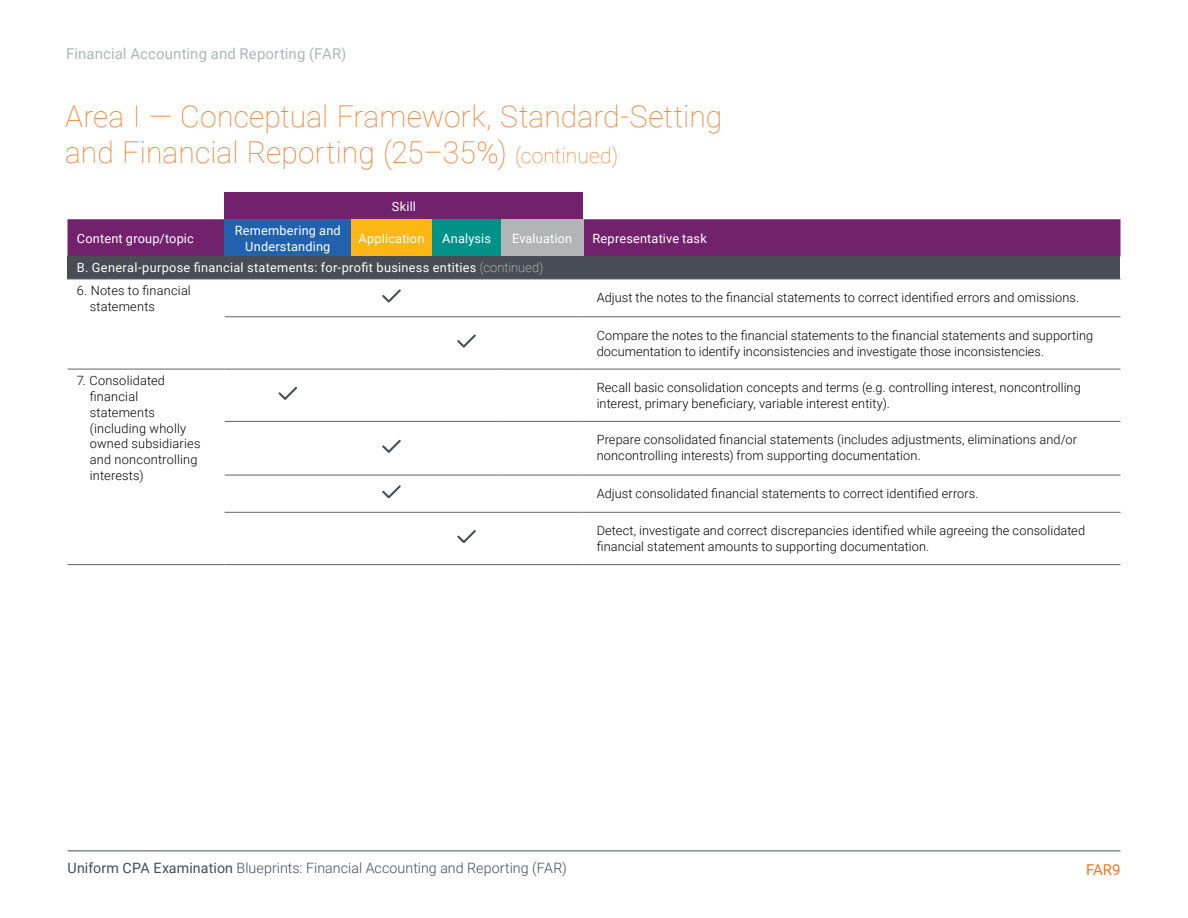
<style>
.page{position:relative;width:1188px;height:918px;background:#fff}
.page>*{position:absolute;margin:0;border:0;box-sizing:border-box;transform-origin:0 0}
.t1{font:100 30px/36px "Roboto";letter-spacing:.005em;color:#f47521}
.t2{font:15px "Roboto";letter-spacing:.005em;color:#b2b5b6}
.t3{font:15px "Roboto";color:#f47521}
.t4{font:300 14.25px "Roboto";letter-spacing:.005em;color:#474c55}
.t5{font:300 12.75px/15.8px "Roboto";letter-spacing:.005em;color:#000}
.t6{font:12.75px/15.8px "Roboto";letter-spacing:.015em;color:#fff;text-align:center}
.s1{font-size:21px}
.s2{font-weight:100}
.s3{font-weight:400}
</style>
<div class="page">
<hr style="left:68px;top:850px;width:1052px;height:1px;background:#474c55">
<div style="left:225px;top:192px;width:358px;height:27px;background:#72226d"></div>
<div style="left:68px;top:219px;width:1052px;height:38px;background:#72226d"></div>
<div style="left:225px;top:219px;width:126px;height:38px;background:#2261ae"></div>
<div style="left:351px;top:219px;width:81px;height:38px;background:#fdb714"></div>
<div style="left:432px;top:219px;width:69px;height:38px;background:#009189"></div>
<div style="left:501px;top:219px;width:82px;height:38px;background:#b2b5b6"></div>
<div style="left:68px;top:257px;width:1052px;height:22px;background:#474c55"></div>
<svg style="left:68px;top:316px;width:1052px;height:197px"></svg>
<hr style="left:68px;top:564px;width:157px;height:1px;background:#636466">
<hr style="left:351px;top:279px;width:81px;height:1px;background:#636466">
<hr style="left:351px;top:317px;width:81px;height:1px;background:#636466">
<hr style="left:432px;top:317px;width:69px;height:1px;background:#636466">
<hr style="left:225px;top:369px;width:126px;height:1px;background:#636466">
<hr style="left:432px;top:369px;width:69px;height:1px;background:#636466">
<hr style="left:225px;top:421px;width:126px;height:1px;background:#636466">
<hr style="left:351px;top:421px;width:81px;height:1px;background:#636466">
<hr style="left:351px;top:475px;width:81px;height:1px;background:#636466">
<hr style="left:351px;top:512px;width:81px;height:1px;background:#636466">
<hr style="left:432px;top:512px;width:69px;height:1px;background:#636466">
<hr style="left:432px;top:564px;width:69px;height:1px;background:#636466">
<hr style="left:68px;top:279px;width:157px;height:1px;background:#636466">
<hr style="left:68px;top:369px;width:157px;height:1px;background:#636466">
<hr style="left:225px;top:279px;width:126px;height:1px;background:#636466">
<hr style="left:432px;top:279px;width:69px;height:1px;background:#636466">
<hr style="left:501px;top:279px;width:82px;height:1px;background:#636466">
<hr style="left:583px;top:279px;width:537px;height:1px;background:#636466">
<hr style="left:225px;top:317px;width:126px;height:1px;background:#636466">
<hr style="left:501px;top:317px;width:82px;height:1px;background:#636466">
<hr style="left:583px;top:317px;width:537px;height:1px;background:#636466">
<hr style="left:351px;top:369px;width:81px;height:1px;background:#636466">
<hr style="left:501px;top:369px;width:82px;height:1px;background:#636466">
<hr style="left:583px;top:369px;width:537px;height:1px;background:#636466">
<hr style="left:432px;top:421px;width:69px;height:1px;background:#636466">
<hr style="left:501px;top:421px;width:82px;height:1px;background:#636466">
<hr style="left:583px;top:421px;width:537px;height:1px;background:#636466">
<hr style="left:225px;top:475px;width:126px;height:1px;background:#636466">
<hr style="left:432px;top:475px;width:69px;height:1px;background:#636466">
<hr style="left:501px;top:475px;width:82px;height:1px;background:#636466">
<hr style="left:583px;top:475px;width:537px;height:1px;background:#636466">
<hr style="left:225px;top:512px;width:126px;height:1px;background:#636466">
<hr style="left:501px;top:512px;width:82px;height:1px;background:#636466">
<hr style="left:583px;top:512px;width:537px;height:1px;background:#636466">
<hr style="left:225px;top:564px;width:126px;height:1px;background:#636466">
<hr style="left:351px;top:564px;width:81px;height:1px;background:#636466">
<hr style="left:501px;top:564px;width:82px;height:1px;background:#636466">
<hr style="left:583px;top:564px;width:537px;height:1px;background:#636466">
<svg style="left:382px;top:289px;width:19px;height:14px"></svg>
<svg style="left:455px;top:333px;width:23px;height:17px"></svg>
<svg style="left:277px;top:385px;width:22px;height:17px"></svg>
<svg style="left:380px;top:438px;width:23px;height:17px"></svg>
<svg style="left:380px;top:483px;width:23px;height:17px"></svg>
<svg style="left:457px;top:530px;width:19px;height:13px"></svg>
<p class="t2" style="left:66px;top:43px;width:282px">Financial Accounting and Reporting (FAR)</p>
<h1 class="t1" style="left:65px;top:97px;width:659px">Area I — Conceptual Framework, Standard-Setting and Financial Reporting (25–35%) <span class="s1">(continued)</span></h1>
<p class="t6" style="left:392px;top:198px;width:26px">Skill</p>
<p class="t6" style="left:77px;top:230px;width:118px">Content group/topic</p>
<p class="t6" style="left:235px;top:222px;width:107px">Remembering and<br>Understanding</p>
<p class="t6" style="left:359px;top:230px;width:67px">Application</p>
<p class="t6" style="left:442px;top:230px;width:50px">Analysis</p>
<p class="t6" style="left:512px;top:230px;width:61px">Evaluation</p>
<p class="t6" style="left:593px;top:230px;width:116px">Representative task</p>
<p class="t6" style="left:77px;top:260px;width:468px">B. General-purpose financial statements: for-profit business entities <span class="s2">(continued)</span></p>
<p class="t5" style="left:90px;top:282px;width:102px;text-indent:-13px">6. Notes to financial statements</p>
<p class="t5" style="left:597px;top:289px;width:484px">Adjust the notes to the financial statements to correct identified errors and omissions.</p>
<p class="t5" style="left:597px;top:327px;width:498px">Compare the notes to the financial statements to the financial statements and supporting documentation to identify inconsistencies and investigate those inconsistencies.</p>
<p class="t5" style="left:90px;top:373px;width:112px;text-indent:-13px">7. Consolidated financial statements (including wholly owned subsidiaries and noncontrolling interests)</p>
<p class="t5" style="left:597px;top:379px;width:486px">Recall basic consolidation concepts and terms (e.g. controlling interest, noncontrolling interest, primary beneficiary, variable interest entity).</p>
<p class="t5" style="left:597px;top:432px;width:482px">Prepare consolidated financial statements (includes adjustments, eliminations and/or noncontrolling interests) from supporting documentation.</p>
<p class="t5" style="left:597px;top:485px;width:383px">Adjust consolidated financial statements to correct identified errors.</p>
<p class="t5" style="left:597px;top:522px;width:490px">Detect, investigate and correct discrepancies identified while agreeing the consolidated financial statement amounts to supporting documentation.</p>
<p class="t4" style="left:68px;top:858px;width:501px"><span class="s3">Uniform CPA Examination</span> Blueprints: Financial Accounting and Reporting (FAR)</p>
<p class="t3" style="left:1086px;top:859px;width:36px">FAR9</p>
</div>
